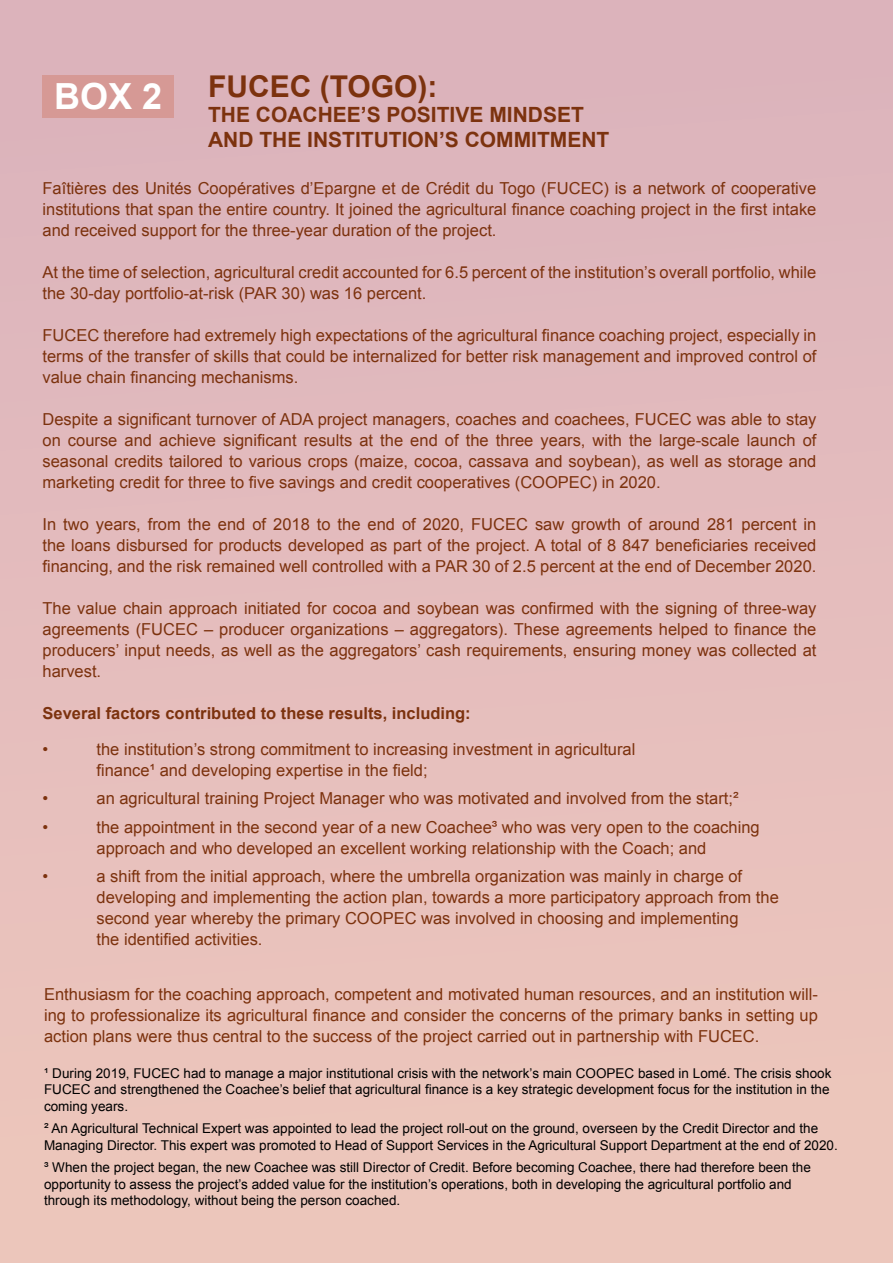
<style>
.page{position:relative;width:893px;height:1263px;background:#e5bdbc}
.page>*{position:absolute;margin:0;border:0;box-sizing:border-box;transform-origin:0 0}
.t1{font:700 36px "Arial";color:#fff}
.t2{font:700 30px "Arial";color:#7c320e}
.t3{font:700 21px/25.2px "Arial";color:#7c320e}
.t4{font:16.5px/21px "Arial";color:#7c320e;text-align:justify}
.t5{font:700 16.5px "Arial";color:#7c320e}
.t6{font:13.5px/16.5px "Arial";color:#000}
</style>
<div class="page">
<div style="left:43px;top:75px;width:131px;height:42px;background:#d69995"></div>
<h1 class="t1" style="left:54px;top:73px;width:110px">BOX 2</h1>
<h2 class="t2" style="left:208px;top:67px;width:231px">FUCEC (TOGO):</h2>
<p class="t3" style="left:208px;top:103px;width:403px">THE COACHEE’S POSITIVE MINDSET<br>AND THE INSTITUTION’S COMMITMENT</p>
<p class="t4" style="left:43px;top:177px;width:775px">Faîtières des Unités Coopératives d’Epargne et de Crédit du Togo (FUCEC) is a network of cooperative institutions that span the entire country. It joined the agricultural finance coaching project in the first intake and received support for the three-year duration of the project.</p>
<p class="t4" style="left:43px;top:261px;width:775px">At the time of selection, agricultural credit accounted for 6.5 percent of the institution’s overall portfolio, while the 30-day portfolio-at-risk (PAR 30) was 16 percent.</p>
<p class="t4" style="left:43px;top:324px;width:775px">FUCEC therefore had extremely high expectations of the agricultural finance coaching project, especially in terms of the transfer of skills that could be internalized for better risk management and improved control of value chain financing mechanisms.</p>
<p class="t4" style="left:43px;top:408px;width:775px">Despite a significant turnover of ADA project managers, coaches and coachees, FUCEC was able to stay on course and achieve significant results at the end of the three years, with the large-scale launch of seasonal credits tailored to various crops (maize, cocoa, cassava and soybean), as well as storage and marketing credit for three to five savings and credit cooperatives (COOPEC) in 2020.</p>
<p class="t4" style="left:43px;top:513px;width:775px">In two years, from the end of 2018 to the end of 2020, FUCEC saw growth of around 281 percent in the loans disbursed for products developed as part of the project. A total of 8 847 beneficiaries received financing, and the risk remained well controlled with a PAR 30 of 2.5 percent at the end of December 2020.</p>
<p class="t4" style="left:43px;top:597px;width:775px">The value chain approach initiated for cocoa and soybean was confirmed with the signing of three-way agreements (FUCEC – producer organizations – aggregators). These agreements helped to finance the producers’ input needs, as well as the aggregators’ cash requirements, ensuring money was collected at harvest.</p>
<p class="t5" style="left:43px;top:702px;width:430px">Several factors contributed to these results, including:</p>
<p class="t4" style="left:43px;top:738px;width:7px">•</p>
<p class="t4" style="left:97px;top:738px;width:540px">the institution’s strong commitment to increasing investment in agricultural finance¹ and developing expertise in the field;</p>
<p class="t4" style="left:43px;top:788px;width:7px">•</p>
<p class="t4" style="left:97px;top:788px;width:643px">an agricultural training Project Manager who was motivated and involved from the start;²</p>
<p class="t4" style="left:43px;top:816px;width:7px">•</p>
<p class="t4" style="left:97px;top:816px;width:665px">the appointment in the second year of a new Coachee³ who was very open to the coaching approach and who developed an excellent working relationship with the Coach; and</p>
<p class="t4" style="left:43px;top:866px;width:7px">•</p>
<p class="t4" style="left:97px;top:866px;width:684px;text-align:left">a shift from the initial approach, where the umbrella organization was mainly in charge of developing and implementing the action plan, towards a more participatory approach from the second year whereby the primary COOPEC was involved in choosing and implementing<br>the identified activities.</p>
<p class="t4" style="left:44px;top:984px;width:775px">Enthusiasm for the coaching approach, competent and motivated human resources, and an institution will&shy;ing to professionalize its agricultural finance and consider the concerns of the primary banks in setting up action plans were thus central to the success of the project carried out in partnership with FUCEC.</p>
<p class="t6" style="left:44px;top:1065px;width:789px">¹ During 2019, FUCEC had to manage a major institutional crisis with the network’s main COOPEC based in Lomé. The crisis shook<br>FUCEC and strengthened the Coachee’s belief that agricultural finance is a key strategic development focus for the institution in the coming years.</p>
<p class="t6" style="left:44px;top:1120px;width:795px">² An Agricultural Technical Expert was appointed to lead the project roll-out on the ground, overseen by the Credit Director and the<br>Managing Director. This expert was promoted to Head of Support Services in the Agricultural Support Department at the end of 2020.</p>
<p class="t6" style="left:44px;top:1159px;width:768px">³ When the project began, the new Coachee was still Director of Credit. Before becoming Coachee, there had therefore been the opportunity to assess the project’s added value for the institution’s operations, both in developing the agricultural portfolio and through its methodology, without being the person coached.</p>
</div>
